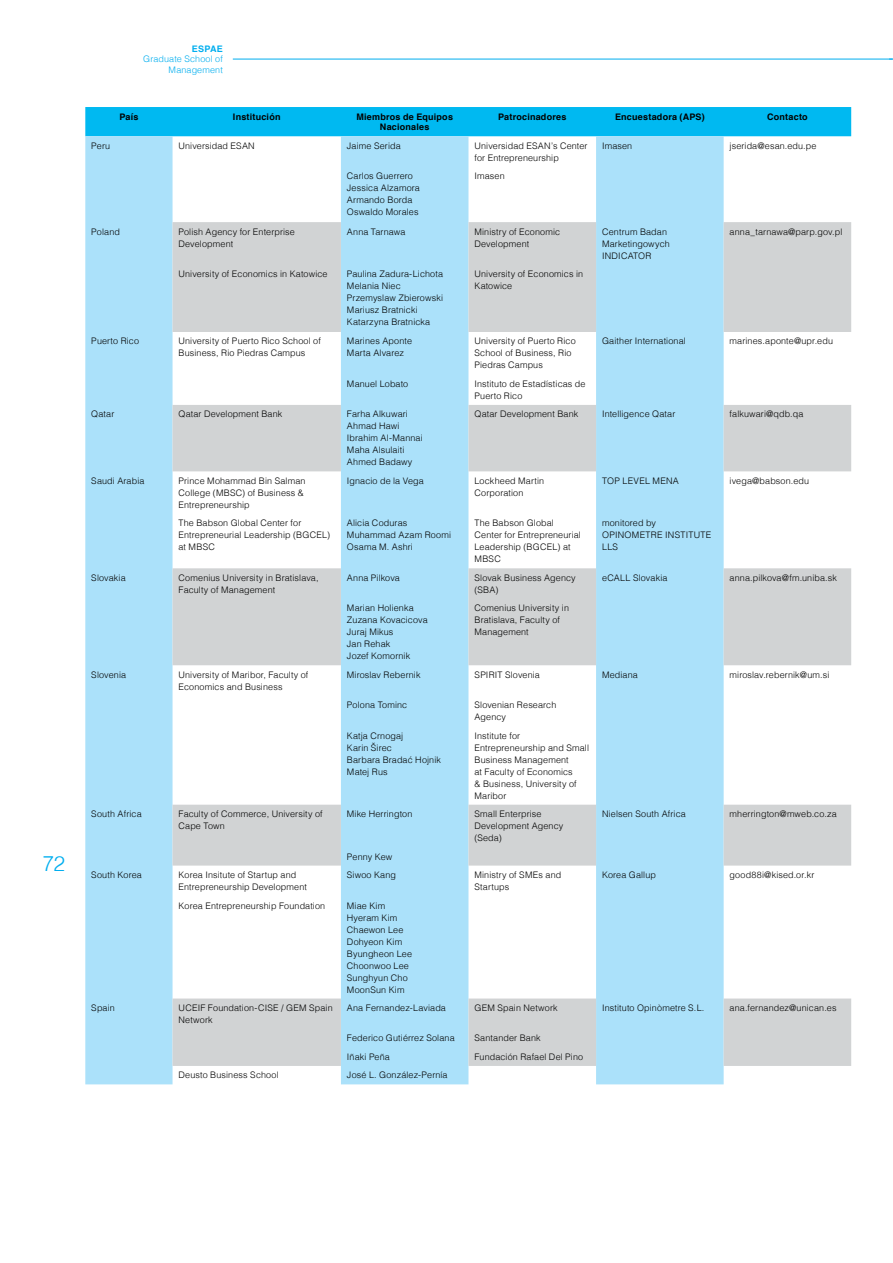
<style>
.page{position:relative;width:893px;height:1263px;background:#fff}
.page>*{position:absolute;margin:0;border:0;box-sizing:border-box;transform-origin:0 0}
.t1{font:300 21px "Helvetica";color:#00aeef}
.t2{font:300 9px/12px "Helvetica";letter-spacing:.015em;color:#000}
.t3{font:700 9px/10.5px "Helvetica";letter-spacing:.025em;color:#000;text-align:center}
.t4{font:300 9px/10.5px "Helvetica";letter-spacing:.015em;color:#00aeef;text-align:right}
.t5{font:300 9px "Helvetica";letter-spacing:.035em;color:#000}
.t6{font:700 9px "Helvetica";letter-spacing:.025em;color:#00aeef}
</style>
<div class="page">
<hr style="left:233px;top:59px;width:660px;height:1px;background:#00aeef">
<div style="left:85px;top:107px;width:766px;height:29px;background:#00b9f1"></div>
<div style="left:85px;top:136px;width:88px;height:948px;background:#abe1fa"></div>
<div style="left:341px;top:136px;width:127px;height:948px;background:#abe1fa"></div>
<div style="left:596px;top:136px;width:128px;height:948px;background:#abe1fa"></div>
<div style="left:173px;top:222px;width:168px;height:110px;background:#d1d3d4"></div>
<div style="left:468px;top:222px;width:128px;height:110px;background:#d1d3d4"></div>
<div style="left:724px;top:222px;width:127px;height:110px;background:#d1d3d4"></div>
<div style="left:173px;top:405px;width:168px;height:66px;background:#d1d3d4"></div>
<div style="left:468px;top:405px;width:128px;height:66px;background:#d1d3d4"></div>
<div style="left:724px;top:405px;width:127px;height:66px;background:#d1d3d4"></div>
<div style="left:173px;top:568px;width:168px;height:97px;background:#d1d3d4"></div>
<svg style="left:468px;top:568px;width:383px;height:97px;background:#c4d7e0"></svg>
<div style="left:173px;top:805px;width:168px;height:60px;background:#d1d3d4"></div>
<svg style="left:468px;top:805px;width:383px;height:60px;background:#c4d7e0"></svg>
<div style="left:173px;top:998px;width:168px;height:68px;background:#d1d3d4"></div>
<div style="left:468px;top:998px;width:128px;height:68px;background:#d1d3d4"></div>
<div style="left:724px;top:998px;width:127px;height:68px;background:#d1d3d4"></div>
<h1 class="t1" style="left:43px;top:845px;width:24px">72</h1>
<p class="t6" style="left:192px;top:41px;width:32px">ESPAE</p>
<p class="t4" style="left:143px;top:53px;width:81px">Graduate School of<br>Management</p>
<p class="t3" style="left:119px;top:111px;width:21px">País</p>
<p class="t3" style="left:233px;top:111px;width:49px">Institución</p>
<p class="t3" style="left:356px;top:111px;width:98px">Miembros de Equipos<br>Nacionales</p>
<p class="t3" style="left:498px;top:111px;width:70px">Patrocinadores</p>
<p class="t3" style="left:615px;top:111px;width:91px">Encuestadora (APS)</p>
<p class="t3" style="left:767px;top:111px;width:42px">Contacto</p>
<p class="t2" style="left:91px;top:139px;width:20px">Peru</p>
<p class="t2" style="left:179px;top:139px;width:78px">Universidad ESAN</p>
<p class="t2" style="left:347px;top:139px;width:55px">Jaime Serida</p>
<p class="t2" style="left:474px;top:139px;width:115px">Universidad ESAN’s Center for Entrepreneurship</p>
<p class="t2" style="left:602px;top:139px;width:32px">Imasen</p>
<p class="t2" style="left:730px;top:139px;width:88px">jserida@esan.edu.pe</p>
<p class="t2" style="left:347px;top:169px;width:74px">Carlos Guerrero<br>Jessica Alzamora<br>Armando Borda<br>Oswaldo Morales</p>
<p class="t2" style="left:474px;top:169px;width:32px">Imasen</p>
<p class="t2" style="left:91px;top:225px;width:30px">Poland</p>
<p class="t2" style="left:179px;top:225px;width:118px">Polish Agency for Enterprise<br>Development</p>
<p class="t2" style="left:347px;top:225px;width:60px">Anna Tarnawa</p>
<p class="t2" style="left:474px;top:225px;width:87px">Ministry of Economic<br>Development</p>
<p class="t2" style="left:602px;top:225px;width:69px">Centrum Badan<br>Marketingowych<br>INDICATOR</p>
<p class="t2" style="left:730px;top:225px;width:114px">anna_tarnawa@parp.gov.pl</p>
<p class="t2" style="left:179px;top:267px;width:151px">University of Economics in Katowice</p>
<p class="t2" style="left:347px;top:267px;width:98px">Paulina Zadura-Lichota<br>Melania Niec<br>Przemyslaw Zbierowski<br>Mariusz Bratnicki<br>Katarzyna Bratnicka</p>
<p class="t2" style="left:474px;top:267px;width:110px">University of Economics in<br>Katowice</p>
<p class="t2" style="left:91px;top:335px;width:49px">Puerto Rico</p>
<p class="t2" style="left:179px;top:335px;width:144px">University of Puerto Rico School of<br>Business, Rio Piedras Campus</p>
<p class="t2" style="left:347px;top:335px;width:67px">Marines Aponte<br>Marta Alvarez</p>
<p class="t2" style="left:474px;top:335px;width:103px">University of Puerto Rico<br>School of Business, Rio<br>Piedras Campus</p>
<p class="t2" style="left:602px;top:335px;width:85px">Gaither International</p>
<p class="t2" style="left:730px;top:335px;width:105px">marines.aponte@upr.edu</p>
<p class="t2" style="left:347px;top:377px;width:63px">Manuel Lobato</p>
<p class="t2" style="left:474px;top:377px;width:113px">Instituto de Estadísticas de<br>Puerto Rico</p>
<p class="t2" style="left:91px;top:408px;width:25px">Qatar</p>
<p class="t2" style="left:179px;top:408px;width:105px">Qatar Development Bank</p>
<p class="t2" style="left:347px;top:408px;width:77px">Farha Alkuwari<br>Ahmad Hawi<br>Ibrahim Al-Mannai<br>Maha Alsulaiti<br>Ahmed Badawy</p>
<p class="t2" style="left:474px;top:408px;width:105px">Qatar Development Bank</p>
<p class="t2" style="left:602px;top:408px;width:75px">Intelligence Qatar</p>
<p class="t2" style="left:730px;top:408px;width:75px">falkuwari@qdb.qa</p>
<p class="t2" style="left:91px;top:474px;width:55px">Saudi Arabia</p>
<p class="t2" style="left:179px;top:474px;width:128px">Prince Mohammad Bin Salman<br>College (MBSC) of Business &amp;<br>Entrepreneurship</p>
<p class="t2" style="left:347px;top:474px;width:78px">Ignacio de la Vega</p>
<p class="t2" style="left:474px;top:474px;width:71px">Lockheed Martin<br>Corporation</p>
<p class="t5" style="left:602px;top:473px;width:78px">TOP LEVEL MENA</p>
<p class="t2" style="left:730px;top:474px;width:81px">ivega@babson.edu</p>
<p class="t2" style="left:179px;top:516px;width:153px">The Babson Global Center for<br>Entrepreneurial Leadership (BGCEL) at MBSC</p>
<p class="t2" style="left:347px;top:516px;width:106px">Alicia Coduras<br>Muhammad Azam Roomi<br>Osama M. Ashri</p>
<p class="t2" style="left:474px;top:516px;width:108px">The Babson Global<br>Center for Entrepreneurial<br>Leadership (BGCEL) at<br>MBSC</p>
<p class="t2" style="left:602px;top:516px;width:111px">monitored by<br>OPINOMETRE INSTITUTE<br>LLS</p>
<p class="t2" style="left:91px;top:571px;width:36px">Slovakia</p>
<p class="t2" style="left:179px;top:571px;width:141px">Comenius University in Bratislava,<br>Faculty of Management</p>
<p class="t2" style="left:347px;top:571px;width:54px">Anna Pilkova</p>
<p class="t2" style="left:474px;top:571px;width:103px">Slovak Business Agency (SBA)</p>
<p class="t2" style="left:602px;top:571px;width:67px">eCALL Slovakia</p>
<p class="t2" style="left:730px;top:571px;width:109px">anna.pilkova@fm.uniba.sk</p>
<p class="t2" style="left:347px;top:601px;width:82px">Marian Holienka<br>Zuzana Kovacicova<br>Juraj Mikus<br>Jan Rehak<br>Jozef Komornik</p>
<p class="t2" style="left:474px;top:601px;width:96px">Comenius University in<br>Bratislava, Faculty of<br>Management</p>
<p class="t2" style="left:91px;top:668px;width:36px">Slovenia</p>
<p class="t2" style="left:179px;top:668px;width:131px">University of Maribor, Faculty of<br>Economics and Business</p>
<p class="t2" style="left:347px;top:668px;width:75px">Miroslav Rebernik</p>
<p class="t2" style="left:474px;top:668px;width:67px">SPIRIT Slovenia</p>
<p class="t2" style="left:602px;top:668px;width:37px">Mediana</p>
<p class="t2" style="left:730px;top:668px;width:101px">miroslav.rebernik@um.si</p>
<p class="t2" style="left:347px;top:698px;width:62px">Polona Tominc</p>
<p class="t2" style="left:474px;top:698px;width:83px">Slovenian Research<br>Agency</p>
<p class="t2" style="left:347px;top:729px;width:96px">Katja Crnogaj<br>Karin Širec<br>Barbara Bradać Hojnik<br>Matej Rus</p>
<p class="t2" style="left:474px;top:729px;width:116px">Institute for<br>Entrepreneurship and Small<br>Business Management<br>at Faculty of Economics<br>&amp; Business, University of<br>Maribor</p>
<p class="t2" style="left:91px;top:807px;width:52px">South Africa</p>
<p class="t2" style="left:179px;top:807px;width:146px">Faculty of Commerce, University of<br>Cape Town</p>
<p class="t2" style="left:347px;top:807px;width:67px">Mike Herrington</p>
<p class="t2" style="left:474px;top:807px;width:90px">Small Enterprise<br>Development Agency (Seda)</p>
<p class="t2" style="left:602px;top:807px;width:85px">Nielsen South Africa</p>
<p class="t2" style="left:730px;top:807px;width:109px">mherrington@mweb.co.za</p>
<p class="t2" style="left:347px;top:850px;width:47px">Penny Kew</p>
<p class="t2" style="left:91px;top:868px;width:52px">South Korea</p>
<p class="t2" style="left:179px;top:868px;width:130px">Korea Insitute of Startup and<br>Entrepreneurship Development</p>
<p class="t2" style="left:347px;top:868px;width:51px">Siwoo Kang</p>
<p class="t2" style="left:474px;top:868px;width:88px">Ministry of SMEs and<br>Startups</p>
<p class="t2" style="left:602px;top:868px;width:55px">Korea Gallup</p>
<p class="t2" style="left:730px;top:868px;width:86px">good88i@kised.or.kr</p>
<p class="t2" style="left:179px;top:899px;width:148px">Korea Entrepreneurship Foundation</p>
<p class="t2" style="left:347px;top:899px;width:67px">Miae Kim<br>Hyeram Kim<br>Chaewon Lee<br>Dohyeon Kim<br>Byungheon Lee<br>Choonwoo Lee<br>Sunghyun Cho<br>MoonSun Kim</p>
<p class="t2" style="left:91px;top:1001px;width:25px">Spain</p>
<p class="t2" style="left:179px;top:1001px;width:156px">UCEIF Foundation-CISE / GEM Spain<br>Network</p>
<p class="t2" style="left:347px;top:1001px;width:101px">Ana Fernandez-Laviada</p>
<p class="t2" style="left:474px;top:1001px;width:85px">GEM Spain Network</p>
<p class="t2" style="left:602px;top:1001px;width:104px">Instituto Opinòmetre S.L.</p>
<p class="t2" style="left:730px;top:1001px;width:108px">ana.fernandez@unican.es</p>
<p class="t2" style="left:347px;top:1032px;width:109px">Federico Gutiérrez Solana</p>
<p class="t2" style="left:474px;top:1032px;width:68px">Santander Bank</p>
<p class="t2" style="left:347px;top:1050px;width:44px">Iñaki Peña</p>
<p class="t2" style="left:474px;top:1050px;width:110px">Fundación Rafael Del Pino</p>
<p class="t2" style="left:179px;top:1068px;width:102px">Deusto Business School</p>
<p class="t2" style="left:347px;top:1068px;width:102px">José L. González-Pernía</p>
</div>
